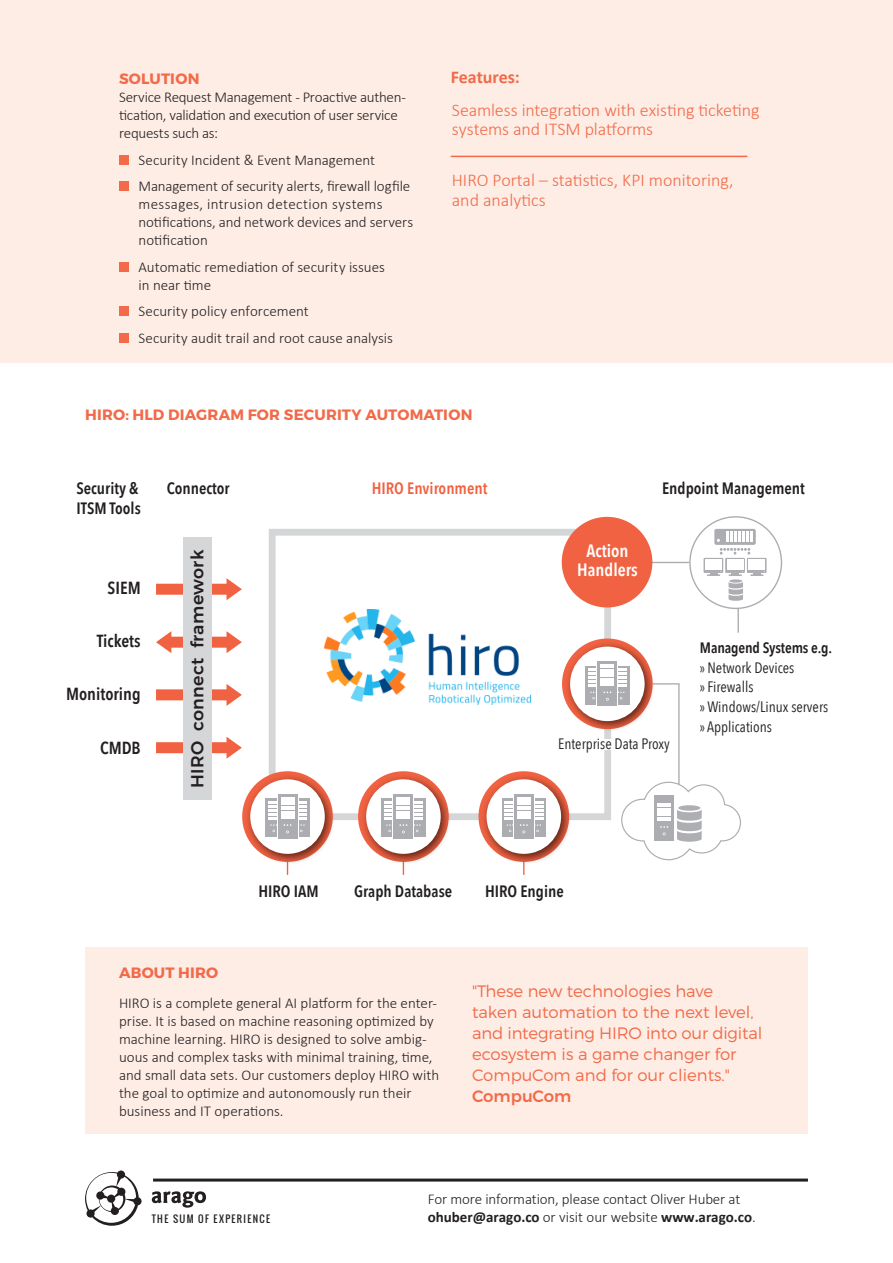
<style>
.page{position:relative;width:893px;height:1263px;background:#fff}
.page>*{position:absolute;margin:0;border:0;box-sizing:border-box;transform-origin:0 0}
.t1{font:300 18px/19.5px "Calibri";letter-spacing:-.005em;color:#f26a49}
.t2{font:700 18px "Calibri";letter-spacing:-.005em;color:#f26a49}
.t3{font:600 17.85px/18.5px "Avenir Next Condensed";color:#fff;text-align:center}
.t4{font:600 17.4px "Avenir Next Condensed";color:#231f20}
.t5{font:500 17.4px "Montserrat";letter-spacing:.02em;color:#231f20}
.t6{font:300 16.5px/21px "Montserrat";color:#f26a49}
.t7{font:600 16.5px/20.5px "Avenir Next Condensed";color:#231f20}
.t8{font:600 16.5px "Avenir Next Condensed";color:#f06241}
.t9{font:500 16.5px "Montserrat";color:#f26a49}
.t10{font:300 15px/18px "Calibri";color:#231f20}
.t11{font:300 15px/18px "Calibri";letter-spacing:-.02em;color:#231f20}
.t12{font:15px/20px "Avenir Next Condensed";color:#231f20}
.t13{font:700 15px "Montserrat";letter-spacing:.01em;color:#f26a49}
.t14{font:600 15px "Avenir Next Condensed";letter-spacing:-.01em;color:#231f20}
.t15{font:9.6px "Oswald";letter-spacing:.14em;color:#231f20}
.s1{font-weight:700}
</style>
<div class="page">
<hr style="left:153px;top:1178px;width:655px;height:3px;background:#231f20">
<div style="left:0;top:0;width:893px;height:362px;background:#fdede5"></div>
<div style="left:119px;top:155px;width:9px;height:10px;background:#f26a49"></div>
<div style="left:119px;top:182px;width:9px;height:9px;background:#f26a49"></div>
<div style="left:119px;top:262px;width:9px;height:10px;background:#f26a49"></div>
<div style="left:119px;top:307px;width:9px;height:9px;background:#f26a49"></div>
<div style="left:119px;top:333px;width:9px;height:10px;background:#f26a49"></div>
<svg style="left:152px;top:1191px;width:54px;height:17px"></svg>
<svg style="left:85px;top:1170px;width:57px;height:56px"></svg>
<div style="left:85px;top:947px;width:723px;height:186px;background:#fdede5"></div>
<hr style="left:451px;top:156px;width:296px;height:1px;background:#f26a49">
<hr style="left:650px;top:562px;width:39px;height:1px;background:#acadb1">
<div style="left:269px;top:529px;width:342px;height:291px;border:7px solid #d5d6d8"></div>
<svg style="left:156px;top:578px;width:86px;height:22px"></svg>
<svg style="left:156px;top:631px;width:86px;height:22px"></svg>
<svg style="left:156px;top:684px;width:86px;height:22px"></svg>
<svg style="left:156px;top:737px;width:86px;height:22px"></svg>
<div style="left:183px;top:537px;width:28px;height:263px;background:#d5d6d8"></div>
<img style="left:324px;top:609px;width:207px;height:95px">
<svg style="left:655px;top:683px;width:24px;height:1px"></svg>
<hr style="left:678px;top:684px;width:2px;height:100px;background:#acadb1">
<div style="left:714px;top:529px;width:42px;height:16px;background:#acadb1;border-radius:2px"></div>
<svg style="left:727px;top:532px;width:26px;height:10px"></svg>
<svg style="left:725px;top:558px;width:20px;height:15px"></svg>
<div style="left:727px;top:559px;width:16px;height:11px;background:#fff"></div>
<svg style="left:729px;top:571px;width:14px;height:5px"></svg>
<div style="left:704px;top:558px;width:19px;height:15px;background:#acadb1"></div>
<div style="left:705px;top:559px;width:17px;height:11px;background:#fff"></div>
<svg style="left:707px;top:571px;width:14px;height:5px"></svg>
<div style="left:747px;top:558px;width:20px;height:15px;background:#acadb1"></div>
<div style="left:748px;top:559px;width:17px;height:11px;background:#fff"></div>
<svg style="left:750px;top:571px;width:15px;height:5px"></svg>
<svg style="left:720px;top:548px;width:30px;height:7px"></svg>
<svg style="left:729px;top:579px;width:13px;height:4px"></svg>
<svg style="left:729px;top:582px;width:14px;height:19px"></svg>
<div style="left:562px;top:517px;width:90px;height:90px;background:#f06241;border-radius:50%"></div>
<hr style="left:737px;top:608px;width:2px;height:25px;background:#acadb1">
<div style="left:598px;top:740px;width:21px;height:10px;background:#fff"></div>
<hr style="left:287px;top:784px;width:1px;height:91px;background:#f06241">
<div style="left:245px;top:774px;width:90px;height:90px;background:#231f20;opacity:.71"></div>
<div style="left:250px;top:779px;width:75px;height:75px;background:#fff;border-radius:50%"></div>
<div style="left:293px;top:799px;width:16px;height:38px;background:#acadb1"></div>
<div style="left:266px;top:799px;width:16px;height:38px;background:#acadb1"></div>
<div style="left:278px;top:794px;width:19px;height:45px;background:#acadb1"></div>
<svg style="left:268px;top:797px;width:39px;height:36px"></svg>
<hr style="left:403px;top:784px;width:1px;height:91px;background:#f06241">
<div style="left:361px;top:774px;width:90px;height:90px;background:#231f20;opacity:.71"></div>
<div style="left:366px;top:779px;width:75px;height:75px;background:#fff;border-radius:50%"></div>
<div style="left:409px;top:799px;width:16px;height:38px;background:#acadb1"></div>
<div style="left:381px;top:799px;width:17px;height:38px;background:#acadb1"></div>
<div style="left:394px;top:794px;width:19px;height:45px;background:#acadb1"></div>
<svg style="left:384px;top:797px;width:39px;height:36px"></svg>
<hr style="left:523px;top:784px;width:1px;height:91px;background:#f06241">
<div style="left:481px;top:774px;width:91px;height:90px;background:#231f20;opacity:.71"></div>
<div style="left:487px;top:779px;width:74px;height:75px;background:#fff;border-radius:50%"></div>
<svg style="left:535px;top:799px;width:11px;height:38px"></svg>
<div style="left:502px;top:799px;width:16px;height:38px;background:#acadb1"></div>
<svg style="left:513px;top:794px;width:21px;height:45px"></svg>
<div style="left:514px;top:794px;width:19px;height:45px;background:#acadb1"></div>
<svg style="left:504px;top:797px;width:39px;height:36px"></svg>
<div style="left:565px;top:641px;width:90px;height:91px;background:#231f20;opacity:.71"></div>
<div style="left:570px;top:647px;width:75px;height:74px;background:#fff;border-radius:50%"></div>
<div style="left:613px;top:666px;width:16px;height:38px;background:#acadb1"></div>
<div style="left:585px;top:666px;width:17px;height:38px;background:#acadb1"></div>
<svg style="left:597px;top:661px;width:21px;height:45px"></svg>
<div style="left:598px;top:661px;width:19px;height:45px;background:#acadb1"></div>
<hr style="left:601px;top:664px;width:13px;height:4px;background:#fff">
<svg style="left:588px;top:668px;width:39px;height:33px"></svg>
<svg style="left:621px;top:781px;width:120px;height:80px"></svg>
<p class="t13" style="left:119px;top:69px;width:82px">SOLUTION</p>
<p class="t11" style="left:119px;top:87px;width:288px">Service Request Management - Proactive authen&shy;tication, validation and execution of user service requests such as:</p>
<p class="t10" style="left:139px;top:146px;width:273px;line-height:26.5px">Security Incident &amp; Event Management<br>Management of security alerts, firewall logfile</p>
<p class="t10" style="left:139px;top:194px;width:276px">messages, intrusion detection systems notifications, and network devices and servers notification</p>
<p class="t10" style="left:139px;top:257px;width:248px">Automatic remediation of security issues in near time</p>
<p class="t10" style="left:139px;top:297px;width:256px;line-height:26.5px">Security policy enforcement<br>Security audit trail and root cause analysis</p>
<p class="t2" style="left:451px;top:66px;width:70px">Features:</p>
<p class="t1" style="left:452px;top:99px;width:309px">Seamless integration with existing ticketing systems and ITSM platforms</p>
<p class="t1" style="left:452px;top:170px;width:283px">HIRO Portal – statistics, KPI monitoring, and analytics</p>
<p class="t13" style="left:85px;top:405px;width:389px">HIRO: HLD DIAGRAM FOR SECURITY AUTOMATION</p>
<p class="t7" style="left:76px;top:477px;width:66px">Security &amp;<br>ITSM Tools</p>
<p class="t4" style="left:108px;top:573px;width:35px">SIEM</p>
<p class="t4" style="left:97px;top:626px;width:45px">Tickets</p>
<p class="t4" style="left:66px;top:679px;width:76px">Monitoring</p>
<p class="t4" style="left:100px;top:733px;width:42px">CMDB</p>
<p class="t7" style="left:167px;top:477px;width:64px">Connector</p>
<p class="t7" style="left:662px;top:477px;width:144px">Endpoint Management</p>
<p class="t8" style="left:372px;top:474px;width:117px">HIRO Environment</p>
<p class="t5" style="left:187px;top:788px;width:240px;rotate:-90deg">HIRO connect framework</p>
<p class="t3" style="left:577px;top:541px;width:62px">Action<br>Handlers</p>
<p class="t12" style="left:558px;top:733px;width:113px">Enterprise Data Proxy</p>
<p class="t14" style="left:700px;top:634px;width:134px">Managend Systems e.g.</p>
<p class="t12" style="left:700px;top:657px;width:130px">» Network Devices<br>» Firewalls<br>» Windows/Linux servers » Applications</p>
<p class="t7" style="left:258px;top:880px;width:62px">HIRO IAM</p>
<p class="t7" style="left:354px;top:880px;width:99px">Graph Database</p>
<p class="t7" style="left:485px;top:880px;width:80px">HIRO Engine</p>
<p class="t13" style="left:119px;top:964px;width:101px">ABOUT HIRO</p>
<p class="t10" style="left:119px;top:993px;width:322px">HIRO is a complete general AI platform for the enter&shy;prise. It is based on machine reasoning optimized by machine learning. HIRO is designed to solve ambig&shy;uous and complex tasks with minimal training, time, and small data sets. Our customers deploy HIRO with the goal to optimize and autonomously run their business and IT operations.</p>
<p class="t6" style="left:472px;top:980px;width:292px">"These new technologies have taken automation to the next level, and integrating HIRO into our digital ecosystem is a game changer for<br>CompuCom and for our clients."</p>
<p class="t9" style="left:472px;top:1086px;width:101px">CompuCom</p>
<p class="t15" style="left:152px;top:1212px;width:120px">THE SUM OF EXPERIENCE</p>
<p class="t10" style="left:428px;top:1189px;width:329px">For more information, please contact Oliver Huber at <span class="s1">ohuber@arago.co</span> or visit our website <span class="s1">www.arago.co</span>.</p>
</div>
